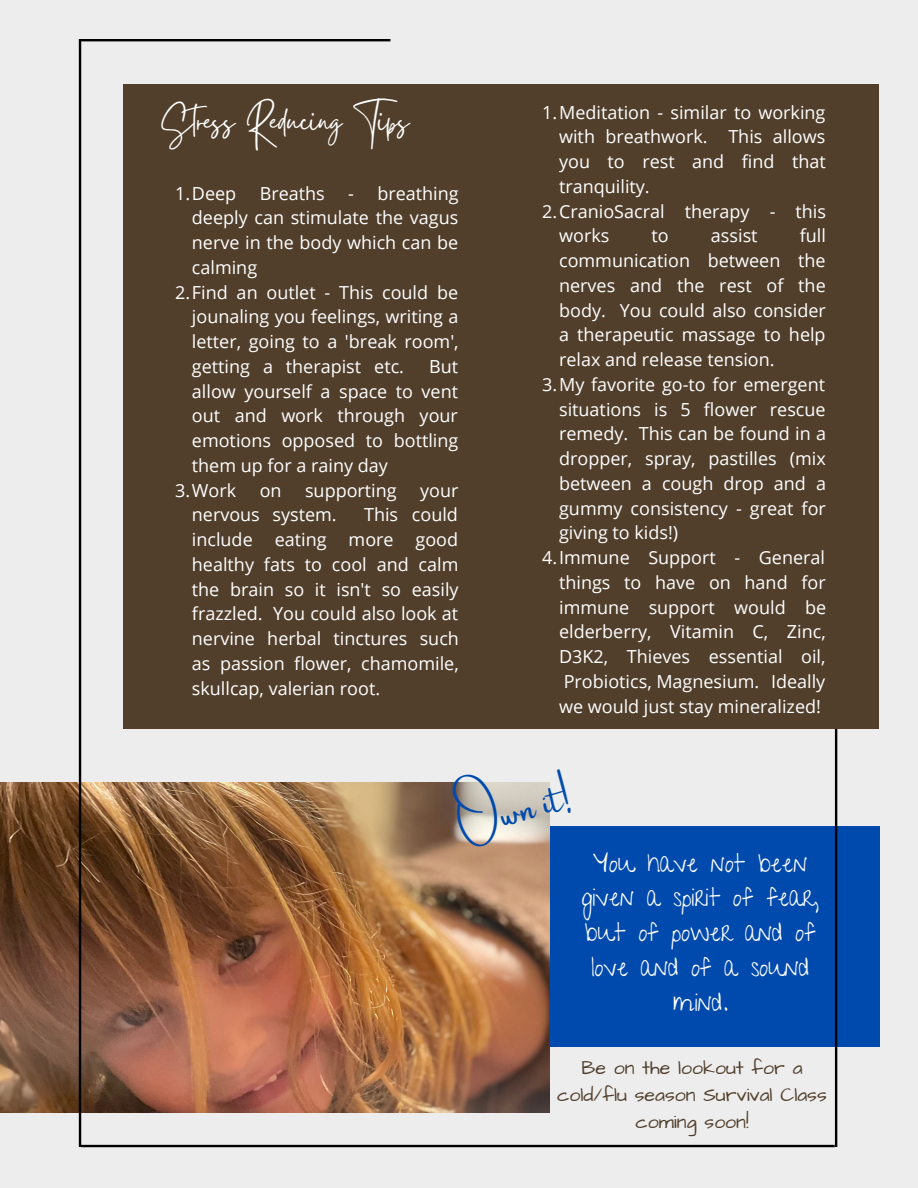
<style>
.page{position:relative;width:918px;height:1188px;background:#ededed}
.page>*{position:absolute;margin:0;border:0;box-sizing:border-box;transform-origin:0 0}
.t1{font:39.45px "Gistesy";color:#fff}
.t2{font:34.5px "Amsterdam One";color:#004aad}
.t3{font:25.5px/34.8px "Give You Glory";color:#fff;text-align:center}
.t4{font:19.5px/27px "Architects Daughter";color:#513f2c;text-align:center}
.t5{font:18px/24.8px "Open Sans";color:#fff;text-align:justify}
</style>
<div class="page">
<div style="left:39px;top:826px;width:840px;height:220px;background:#004aad"></div>
<hr style="left:835px;top:393px;width:2px;height:754px;background:#000">
<img style="left:0;top:783px;width:549px;height:329px">
<hr style="left:79px;top:41px;width:2px;height:1106px;background:#000">
<div style="left:123px;top:84px;width:756px;height:645px;background:#513f2c"></div>
<hr style="left:79px;top:39px;width:311px;height:2px;background:#000">
<hr style="left:81px;top:1145px;width:754px;height:2px;background:#000">
<h1 class="t1" style="left:161px;top:93px;width:249px">Stress Reducing Tips</h1>
<p class="t5" style="left:175px;top:180px;width:63px">1.Deep</p>
<p class="t5" style="left:260px;top:180px;width:67px">Breaths</p>
<p class="t5" style="left:348px;top:180px;width:112px">- breathing</p>
<p class="t5" style="left:192px;top:205px;width:268px">deeply can stimulate the vagus</p>
<p class="t5" style="left:192px;top:230px;width:268px">nerve in the body which can be</p>
<p class="t5" style="left:192px;top:254px;width:67px">calming</p>
<p class="t5" style="left:175px;top:279px;width:285px">2.Find an outlet - This could be</p>
<p class="t5" style="left:192px;top:304px;width:268px">jounaling you feelings, writing a</p>
<p class="t5" style="left:192px;top:329px;width:268px">letter, going to a 'break room',</p>
<p class="t5" style="left:192px;top:353px;width:214px">getting a therapist etc.</p>
<p class="t5" style="left:429px;top:353px;width:31px">But</p>
<p class="t5" style="left:192px;top:378px;width:268px">allow yourself a space to vent</p>
<p class="t5" style="left:192px;top:403px;width:267px">out and work through your</p>
<p class="t5" style="left:192px;top:428px;width:268px">emotions opposed to bottling</p>
<p class="t5" style="left:192px;top:452px;width:197px">them up for a rainy day</p>
<p class="t5" style="left:175px;top:477px;width:63px">3.Work</p>
<p class="t5" style="left:260px;top:477px;width:23px">on</p>
<p class="t5" style="left:305px;top:477px;width:93px">supporting</p>
<p class="t5" style="left:420px;top:477px;width:40px">your</p>
<p class="t5" style="left:192px;top:502px;width:146px">nervous system.</p>
<p class="t5" style="left:192px;top:502px;width:269px;text-indent:172px">This could include eating more good healthy fats to cool and calm the brain so it isn't so easily frazzled. You could also look at nervine herbal tinctures such as passion flower, chamomile, skullcap, valerian root.</p>
<p class="t5" style="left:542px;top:99px;width:285px">1.Meditation - similar to working</p>
<p class="t5" style="left:559px;top:124px;width:268px">with breathwork. This allows</p>
<p class="t5" style="left:559px;top:149px;width:268px">you to rest and find that</p>
<p class="t5" style="left:559px;top:174px;width:92px">tranquility.</p>
<p class="t5" style="left:542px;top:198px;width:285px">2.CranioSacral therapy - this</p>
<p class="t5" style="left:559px;top:223px;width:52px">works</p>
<p class="t5" style="left:652px;top:223px;width:19px">to</p>
<p class="t5" style="left:711px;top:223px;width:48px">assist</p>
<p class="t5" style="left:800px;top:223px;width:28px">full</p>
<p class="t5" style="left:559px;top:248px;width:268px">communication between the</p>
<p class="t5" style="left:559px;top:273px;width:268px">nerves and the rest of the</p>
<p class="t5" style="left:559px;top:297px;width:268px">body. You could also consider</p>
<p class="t5" style="left:559px;top:322px;width:268px">a therapeutic massage to help</p>
<p class="t5" style="left:559px;top:347px;width:217px">relax and release tension.</p>
<p class="t5" style="left:542px;top:372px;width:284px">3.My favorite go-to for emergent</p>
<p class="t5" style="left:559px;top:396px;width:268px">situations is 5 flower rescue</p>
<p class="t5" style="left:559px;top:421px;width:269px">remedy. This can be found in a</p>
<p class="t5" style="left:559px;top:446px;width:268px">dropper, spray, pastilles (mix</p>
<p class="t5" style="left:559px;top:471px;width:268px">between a cough drop and a</p>
<p class="t5" style="left:559px;top:495px;width:268px">gummy consistency - great for</p>
<p class="t5" style="left:559px;top:520px;width:121px">giving to kids!)</p>
<p class="t5" style="left:542px;top:545px;width:284px">4.Immune Support - General</p>
<p class="t5" style="left:559px;top:570px;width:268px">things to have on hand for</p>
<p class="t5" style="left:559px;top:594px;width:269px">immune support would be</p>
<p class="t5" style="left:559px;top:619px;width:268px">elderberry, Vitamin C, Zinc,</p>
<p class="t5" style="left:559px;top:644px;width:268px">D3K2, Thieves essential oil,</p>
<p class="t5" style="left:564px;top:669px;width:263px">Probiotics, Magnesium. Ideally</p>
<p class="t5" style="left:559px;top:693px;width:263px">we would just stay mineralized!</p>
<h2 class="t2" style="left:454px;top:808px;width:116px;rotate:-15deg">Own it!</h2>
<h3 class="t3" style="left:582px;top:845px;width:238px">You have not been given a spirit of fear, but of power and of love and of a sound mind.</h3>
<p class="t4" style="left:557px;top:1055px;width:271px">Be on the lookout for a cold/flu season Survival Class coming soon!</p>
</div>
